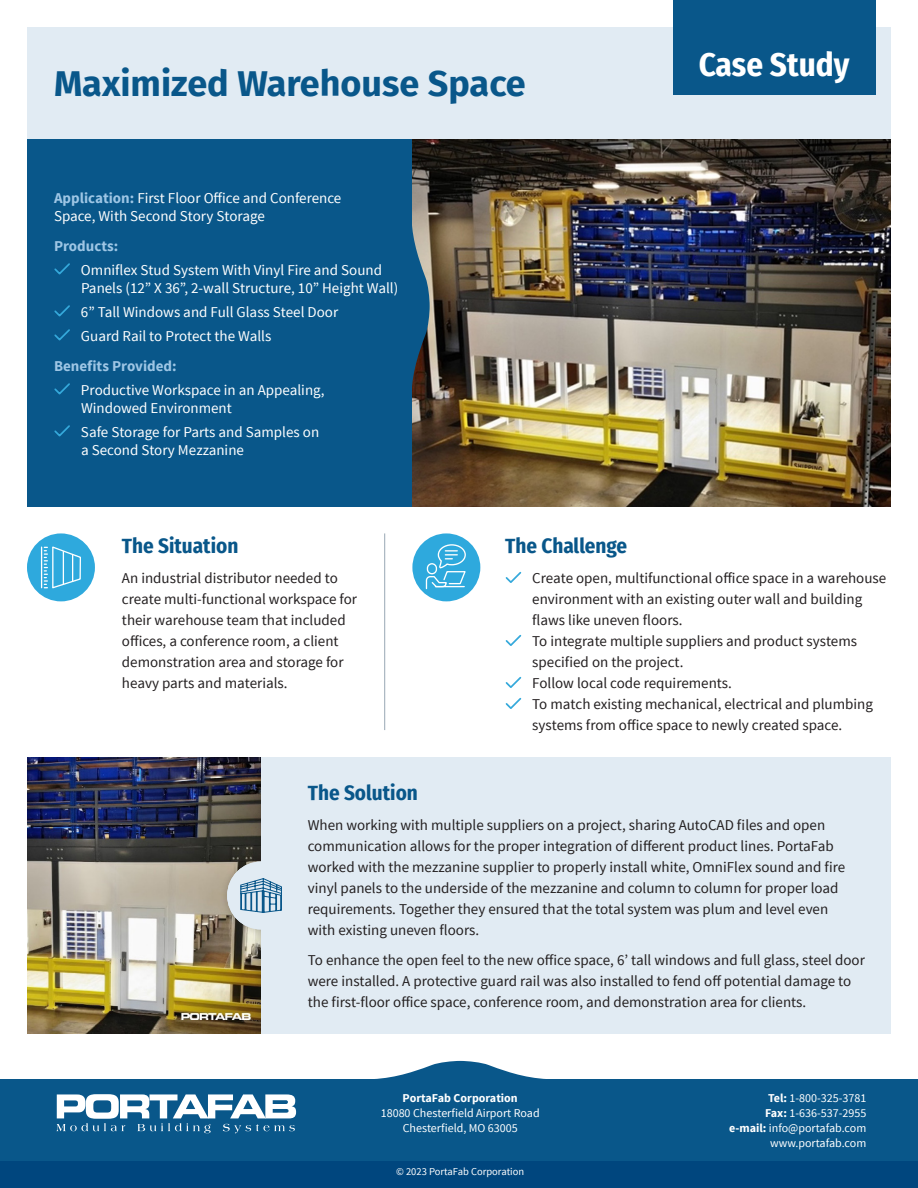
<style>
.page{position:relative;width:918px;height:1188px;background:#fff}
.page>*{position:absolute;margin:0;border:0;box-sizing:border-box;transform-origin:0 0}
.t1{font:700 36px "Fira Sans";color:#09578a}
.t2{font:700 33px "Fira Sans Condensed";color:#fff}
.t3{font:700 21px "Fira Sans Condensed";color:#09578a}
.t4{font:15px/21px "Source Sans Pro";color:#231f20}
.t5{font:15px/18px "Source Sans Pro";color:#fff}
.t6{font:700 15px "Source Sans Pro";color:#9ec6e5}
.t7{font:12px "Source Sans Pro";color:#fff}
.t8{font:700 12px "Source Sans Pro";color:#fff}
.t9{font:10.5px "Source Sans Pro";color:#fff}
.s1{font-weight:700;color:#9ec6e5}
.s2{font-weight:700}
</style>
<div class="page">
<div style="left:0;top:1079px;width:918px;height:109px;background:#09578a"></div>
<svg style="left:375px;top:1061px;width:170px;height:18px"></svg>
<div style="left:27px;top:27px;width:864px;height:112px;background:#e1ebf3"></div>
<div style="left:27px;top:139px;width:864px;height:367px;background:#09578a"></div>
<div style="left:673px;top:0;width:202px;height:94px;background:#09578a"></div>
<svg style="left:56px;top:1094px;width:240px;height:39px"></svg>
<div style="left:0;top:1161px;width:918px;height:27px;background:#00467e"></div>
<img style="left:413px;top:139px;width:478px;height:367px">
<svg style="left:412px;top:179px;width:18px;height:255px"></svg>
<svg style="left:54px;top:263px;width:16px;height:12px"></svg>
<svg style="left:54px;top:305px;width:16px;height:12px"></svg>
<svg style="left:54px;top:329px;width:16px;height:12px"></svg>
<svg style="left:54px;top:383px;width:16px;height:12px"></svg>
<svg style="left:54px;top:425px;width:16px;height:12px"></svg>
<img style="left:27px;top:757px;width:234px;height:277px">
<div style="left:412px;top:533px;width:68px;height:68px;background:#2ea9dd;border-radius:50%"></div>
<svg style="left:425px;top:544px;width:41px;height:46px"></svg>
<hr style="left:384px;top:533px;width:1px;height:197px;background:#98a8b4">
<div style="left:253px;top:759px;width:131px;height:273px;background:#231f20;opacity:.25"></div>
<div style="left:220px;top:854px;width:82px;height:83px;background:#231f20;opacity:.25"></div>
<div style="left:227px;top:862px;width:68px;height:67px;background:#e1ebf3;border-radius:50%"></div>
<div style="left:261px;top:757px;width:630px;height:277px;background:#e1ebf3"></div>
<svg style="left:505px;top:571px;width:17px;height:12px"></svg>
<svg style="left:505px;top:634px;width:17px;height:12px"></svg>
<svg style="left:505px;top:676px;width:17px;height:12px"></svg>
<svg style="left:505px;top:697px;width:17px;height:12px"></svg>
<div style="left:27px;top:533px;width:68px;height:68px;background:#2ea9dd;border-radius:50%"></div>
<hr style="left:41px;top:547px;width:1px;height:41px;background:#fff">
<svg style="left:44px;top:546px;width:37px;height:42px"></svg>
<svg style="left:240px;top:878px;width:42px;height:35px"></svg>
<p class="t1" style="left:54px;top:53px;width:473px">Maximized Warehouse Space</p>
<p class="t5" style="left:54px;top:189px;width:289px"><span class="s1">Application:</span> First Floor Office and Conference<br>Space, With Second Story Storage</p>
<p class="t6" style="left:54px;top:236px;width:66px">Products:</p>
<p class="t5" style="left:81px;top:261px;width:319px">Omniflex Stud System With Vinyl Fire and Sound<br>Panels (12” X 36”, 2-wall Structure, 10” Height Wall)</p>
<p class="t5" style="left:81px;top:303px;width:259px">6” Tall Windows and Full Glass Steel Door</p>
<p class="t5" style="left:81px;top:327px;width:192px">Guard Rail to Protect the Walls</p>
<p class="t6" style="left:54px;top:356px;width:124px">Benefits Provided:</p>
<p class="t5" style="left:81px;top:381px;width:245px">Productive Workspace in an Appealing,<br>Windowed Environment</p>
<p class="t5" style="left:81px;top:423px;width:240px">Safe Storage for Parts and Samples on a Second Story Mezzanine</p>
<h2 class="t2" style="left:699px;top:37px;width:152px">Case Study</h2>
<p class="t3" style="left:122px;top:528px;width:118px">The Situation</p>
<p class="t4" style="left:122px;top:568px;width:237px">An industrial distributor needed to create multi-functional workspace for their warehouse team that included offices, a conference room, a client demonstration area and storage for heavy parts and materials.</p>
<p class="t3" style="left:505px;top:528px;width:123px">The Challenge</p>
<p class="t4" style="left:532px;top:568px;width:356px">Create open, multifunctional office space in a warehouse environment with an existing outer wall and building flaws like uneven floors.</p>
<p class="t4" style="left:532px;top:631px;width:326px">To integrate multiple suppliers and product systems specified on the project.</p>
<p class="t4" style="left:532px;top:673px;width:201px">Follow local code requirements.</p>
<p class="t4" style="left:532px;top:694px;width:342px">To match existing mechanical, electrical and plumbing systems from office space to newly created space.</p>
<p class="t3" style="left:308px;top:775px;width:112px">The Solution</p>
<p class="t4" style="left:308px;top:815px;width:539px">When working with multiple suppliers on a project, sharing AutoCAD files and open communication allows for the proper integration of different product lines. PortaFab worked with the mezzanine supplier to properly install white, OmniFlex sound and fire vinyl panels to the underside of the mezzanine and column to column for proper load requirements. Together they ensured that the total system was plum and level even with existing uneven floors.</p>
<p class="t4" style="left:308px;top:950px;width:559px">To enhance the open feel to the new office space, 6’ tall windows and full glass, steel door were installed. A protective guard rail was also installed to fend off potential damage to the first-floor office space, conference room, and demonstration area for clients.</p>
<p class="t8" style="left:403px;top:1090px;width:117px">PortaFab Corporation</p>
<p class="t7" style="left:381px;top:1106px;width:160px">18080 Chesterfield Airport Road</p>
<p class="t7" style="left:403px;top:1121px;width:117px">Chesterfield, MO 63005</p>
<p class="t9" style="left:396px;top:1165px;width:130px">© 2023 PortaFab Corporation</p>
<p class="t7" style="left:768px;top:1091px;width:100px"><span class="s2">Tel:</span> 1-800-325-3781</p>
<p class="t7" style="left:765px;top:1106px;width:103px"><span class="s2">Fax:</span> 1-636-537-2955</p>
<p class="t7" style="left:729px;top:1121px;width:139px"><span class="s2">e-mail:</span> info@portafab.com</p>
<p class="t7" style="left:770px;top:1136px;width:98px">www.portafab.com</p>
</div>
